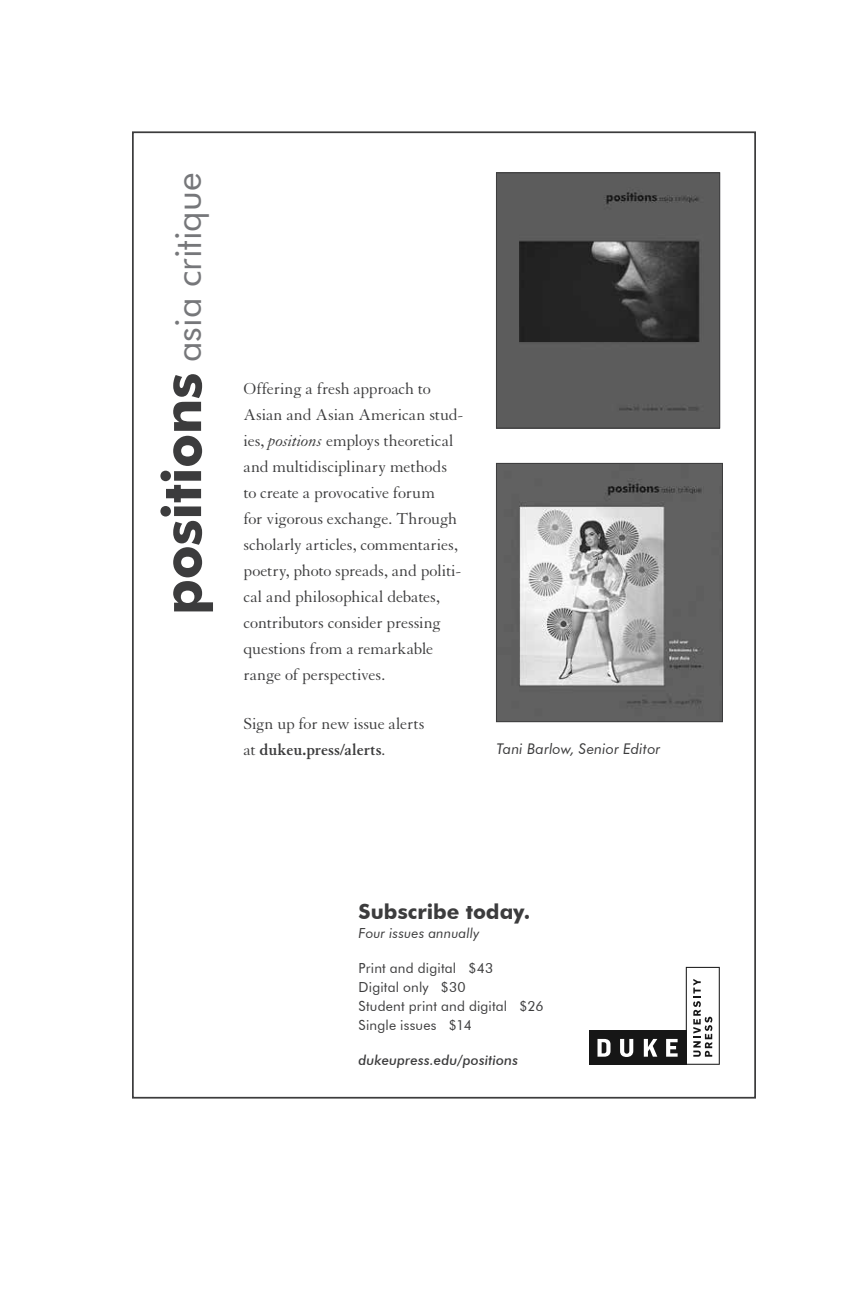
<style>
.page{position:relative;width:864px;height:1296px;background:#fff}
.page>*{position:absolute;margin:0;border:0;box-sizing:border-box;transform-origin:0 0}
.t1{font:36px "Futura BT";color:#76777a}
.t2{font:700 20.8px "Futura BT";color:#3c3c3d}
.t3{font:17.4px/26px "Granjon LT Std";letter-spacing:-.01em;color:#3c3c3d}
.t4{font:italic 14.8px "Futura BT";letter-spacing:.005em;color:#3c3c3d}
.t5{font:13.8px/19px "Futura BT";letter-spacing:.015em;color:#3c3c3d}
.t6{font:italic 500 13.8px "Futura BT";letter-spacing:.01em;color:#3c3c3d}
.t7{font:italic 13.8px "Futura BT";letter-spacing:.005em;color:#3c3c3d}
.s1{font-weight:700;font-size:54.8px;color:#3c3c3d}
.s2{font-style:italic}
.s3{font-weight:700}
</style>
<div class="page">
<img style="left:498px;top:175px;width:220px;height:251px">
<div style="left:496px;top:173px;width:224px;height:255px;border:1px solid #3c3c3d"></div>
<img style="left:498px;top:465px;width:223px;height:255px">
<div style="left:496px;top:463px;width:227px;height:259px;border:1px solid #3c3c3d"></div>
<div style="left:589px;top:1031px;width:98px;height:34px;background:#161616"></div>
<svg style="left:686px;top:967px;width:34px;height:98px"></svg>
<svg style="left:598px;top:1039px;width:13px;height:18px"></svg>
<svg style="left:620px;top:1039px;width:13px;height:18px"></svg>
<svg style="left:644px;top:1039px;width:13px;height:18px"></svg>
<svg style="left:666px;top:1039px;width:12px;height:18px"></svg>
<h1 class="t1" style="left:166px;top:615px;width:444px;rotate:-90deg"><span class="s1">positions</span> asia critique</h1>
<p class="t3" style="left:244px;top:376px;width:221px">Offering a fresh approach to<br>Asian and Asian American stud&shy;ies, <span class="s2">positions</span> employs theoretical and multidisciplinary methods to create a provocative forum<br>for vigorous exchange. Through scholarly articles, commentaries, poetry, photo spreads, and politi&shy;cal and philosophical debates, contributors consider pressing questions from a remarkable range of perspectives.</p>
<p class="t3" style="left:244px;top:711px;width:183px">Sign up for new issue alerts at <span class="s3">dukeu.press/alerts</span>.</p>
<p class="t4" style="left:496px;top:740px;width:166px">Tani Barlow, Senior Editor</p>
<p class="t2" style="left:359px;top:899px;width:173px">Subscribe today.</p>
<p class="t7" style="left:359px;top:925px;width:123px">Four issues annually</p>
<p class="t5" style="left:359px;top:958px;width:186px">Print and digital $43<br>Digital only $30<br>Student print and digital $26<br>Single issues $14</p>
<p class="t6" style="left:359px;top:1052px;width:161px">dukeupress.edu/positions</p>
</div>
